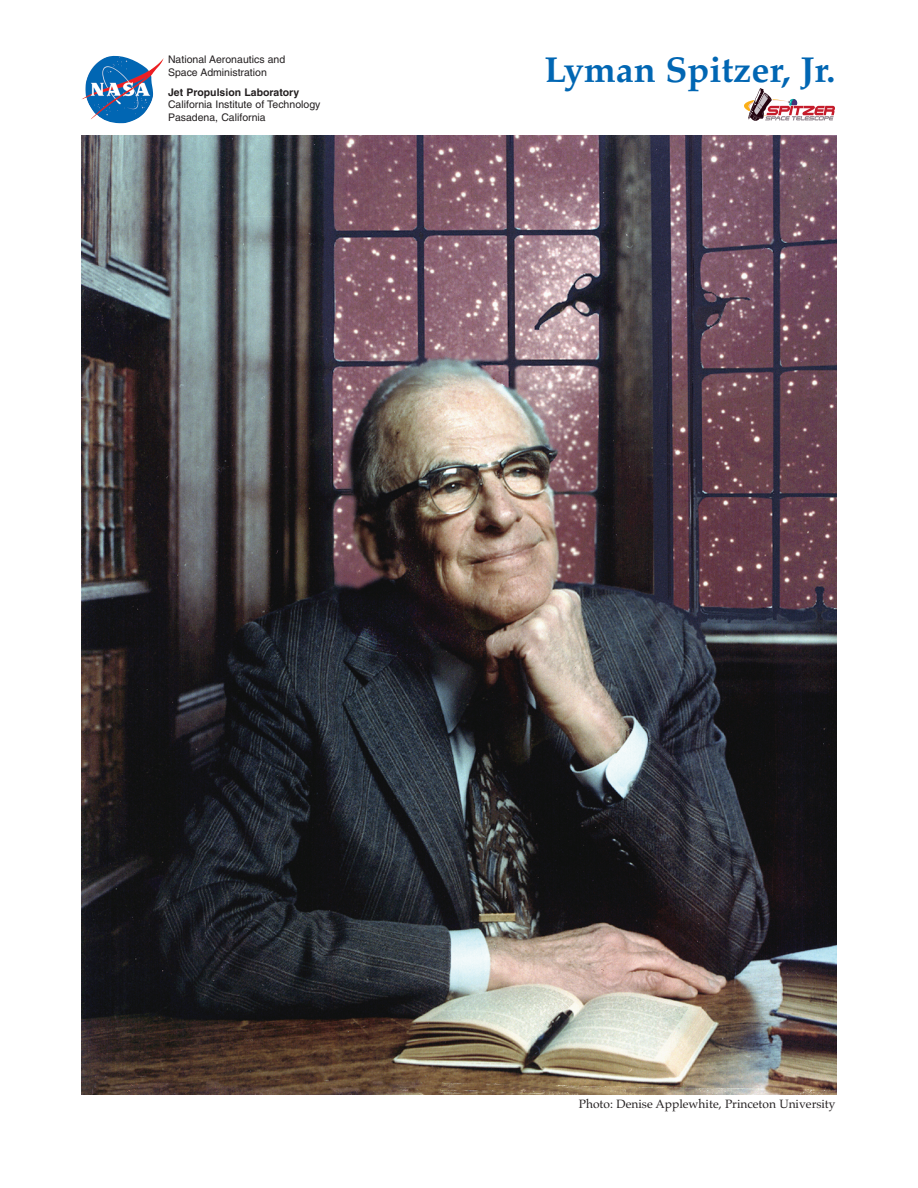
<style>
.page{position:relative;width:918px;height:1188px;background:#fff}
.page>*{position:absolute;margin:0;border:0;box-sizing:border-box;transform-origin:0 0}
.t1{font:700 36px "Palatino";color:#0166b3}
.t2{font:12px "Palatino";color:#231f20}
.t3{font:10.5px/12.6px "Helvetica";color:#231f20}
.t4{font:700 10.5px "Helvetica";color:#231f20}
</style>
<div class="page">
<img style="left:81px;top:135px;width:756px;height:960px">
<img style="left:81px;top:56px;width:83px;height:67px">
<svg style="left:744px;top:88px;width:91px;height:33px"></svg>
<p class="t3" style="left:168px;top:54px;width:119px">National Aeronautics and<br>Space Administration</p>
<p class="t4" style="left:168px;top:88px;width:133px">Jet Propulsion Laboratory</p>
<p class="t3" style="left:168px;top:99px;width:154px">California Institute of Technology<br>Pasadena, California</p>
<h1 class="t1" style="left:544px;top:48px;width:293px">Lyman Spitzer, Jr.</h1>
<p class="t2" style="left:579px;top:1097px;width:258px">Photo: Denise Applewhite, Princeton University</p>
</div>
